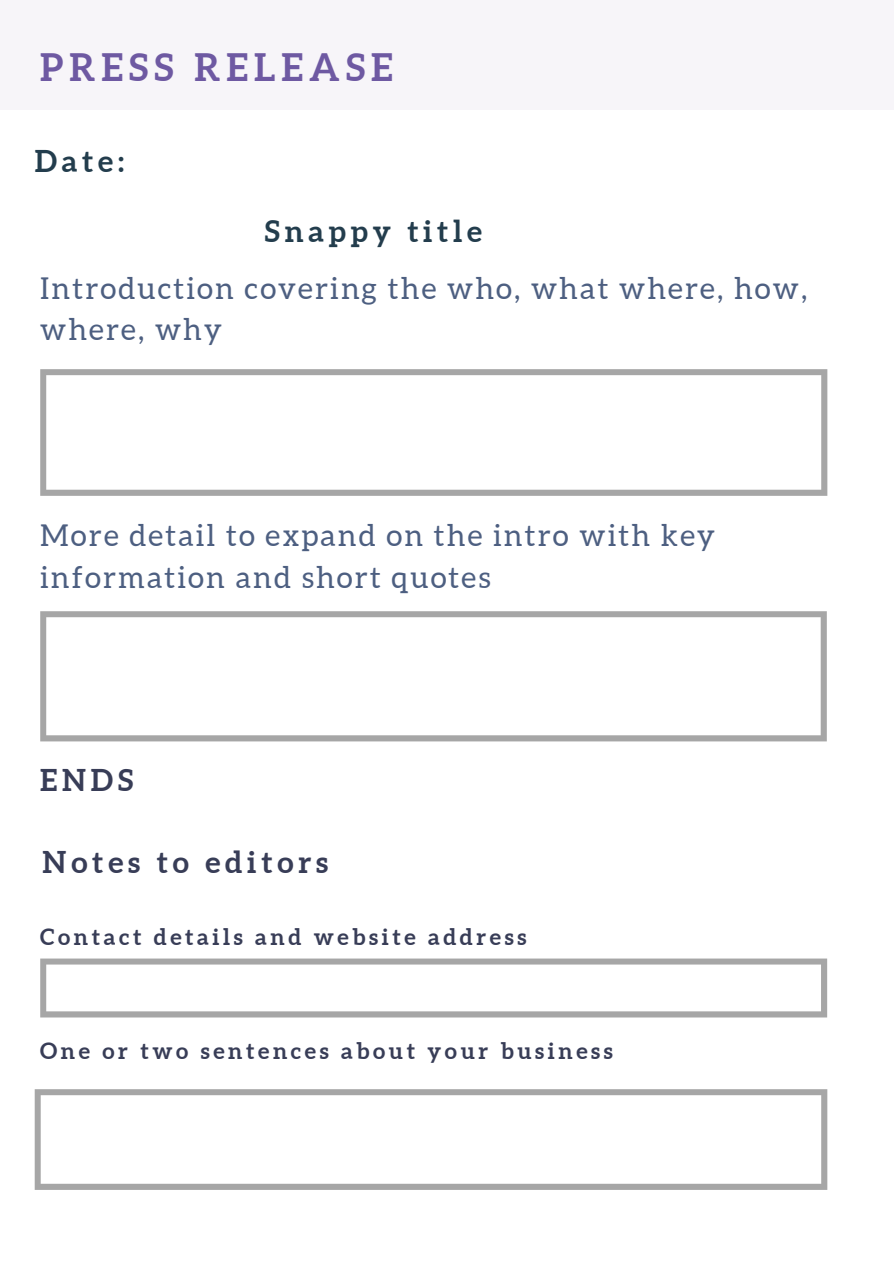
<style>
.page{position:relative;width:894px;height:1264px;background:#fff}
.page>*{position:absolute;margin:0;border:0;box-sizing:border-box;transform-origin:0 0}
.t1{font:700 37.8px "Aleo";letter-spacing:.16em;color:#6e59a2}
.t2{font:30px/41.7px "Aleo";letter-spacing:.07em;color:#4d5f81}
.t3{font:700 30px "Aleo";letter-spacing:.16em;color:#383d57}
.t4{font:700 30px "Aleo";color:#233d4d}
.t5{font:700 29.85px "Aleo";letter-spacing:.16em;color:#233d4d}
.t6{font:700 22.5px "Aleo";letter-spacing:.16em;color:#383d57}
</style>
<div class="page">
<div style="left:0;top:0;width:893px;height:110px;background:#f7f5f9"></div>
<svg style="left:40px;top:369px;width:787px;height:127px"></svg>
<svg style="left:40px;top:611px;width:786px;height:130px"></svg>
<svg style="left:35px;top:1089px;width:792px;height:100px"></svg>
<svg style="left:40px;top:958px;width:786px;height:59px"></svg>
<p class="t1" style="left:40px;top:45px;width:354px">PRESS RELEASE</p>
<p class="t4" style="left:35px;top:144px;width:91px">Date:</p>
<p class="t5" style="left:265px;top:214px;width:219px">Snappy title</p>
<p class="t2" style="left:40px;top:267px;width:768px">Introduction covering the who, what where, how, where, why</p>
<p class="t2" style="left:40px;top:515px;width:676px">More detail to expand on the intro with key information and short quotes</p>
<p class="t3" style="left:40px;top:763px;width:94px">ENDS</p>
<p class="t3" style="left:43px;top:845px;width:287px">Notes to editors</p>
<p class="t6" style="left:40px;top:924px;width:487px">Contact details and website address</p>
<p class="t6" style="left:40px;top:1038px;width:574px">One or two sentences about your business</p>
</div>
